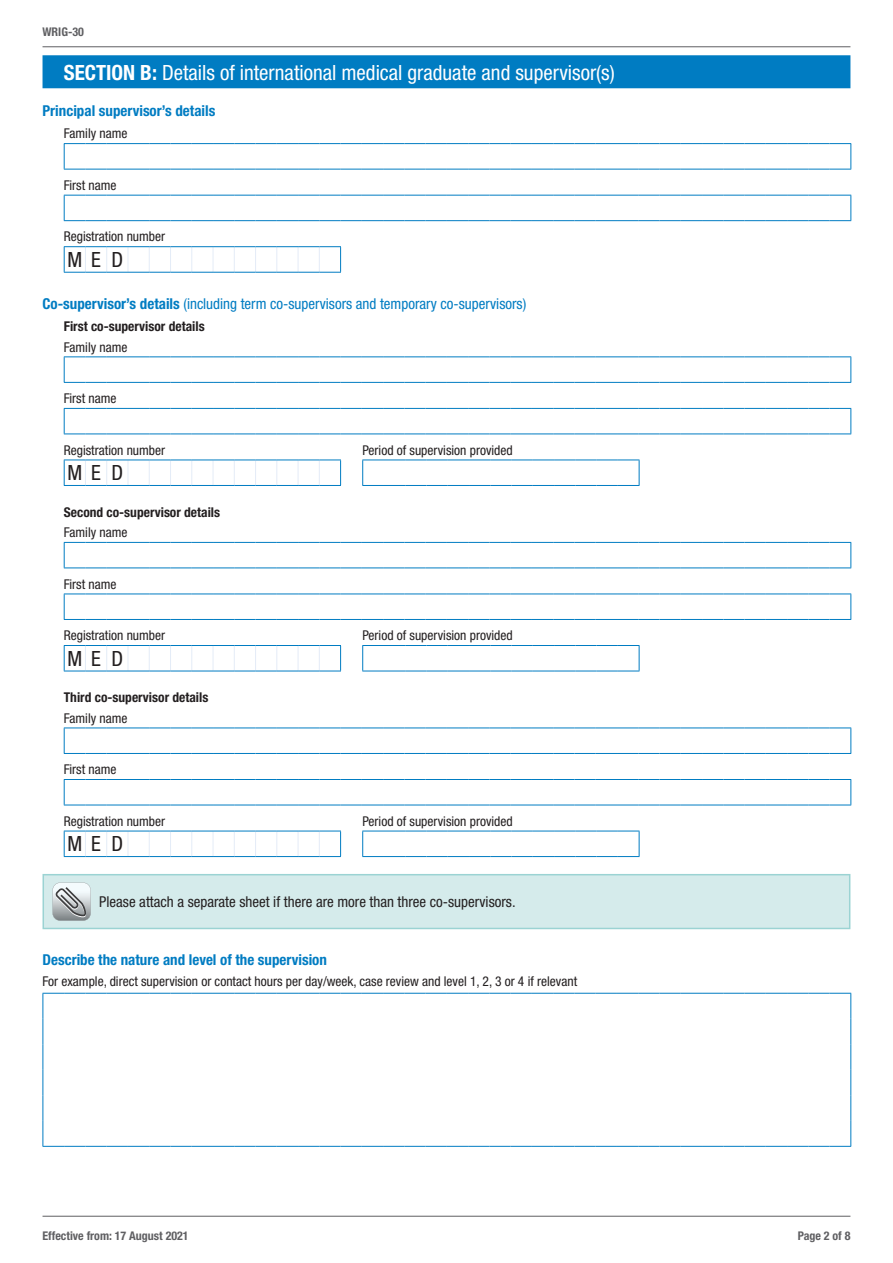
<style>
.page{position:relative;width:893px;height:1263px;background:#fff}
.page>*{position:absolute;margin:0;border:0;box-sizing:border-box;transform-origin:0 0}
.Section-header{font:condensed 21px "Helvetica Neue LT Std";color:#fff}
.answerbox_faded_text{font:condensed 21px "Helvetica Neue LT Std";color:#231f20}
.Questions{font:condensed 15px "Helvetica Neue LT Std";color:#007cc2}
.Questions-2{font:700 condensed 15px "Helvetica Neue LT Std";color:#007cc2}
.attachment_box_text{font:condensed 15px "Helvetica Neue LT Std";color:#231f20}
.Answers_additional_t{font:condensed 13.5px "Helvetica Neue LT Std";color:#231f20}
.Answer_block_text{font:condensed 13.5px "Helvetica Neue LT Std";color:#231f20}
.Questions-3{font:700 condensed 13.5px "Helvetica Neue LT Std";color:#231f20}
.t1{font:700 condensed 12px "Helvetica Neue LT Std";color:#5f5f62}
.s1{font-weight:700}
</style>
<div class="page">
<hr style="left:43px;top:1216px;width:807px;height:1px;background:#5f5f62">
<hr style="left:43px;top:47px;width:807px;height:1px;background:#5f5f62">
<div style="left:43px;top:55px;width:807px;height:33px;background:#007cc2"></div>
<svg style="left:64px;top:143px;width:787px;height:27px"></svg>
<svg style="left:64px;top:195px;width:787px;height:26px"></svg>
<svg style="left:64px;top:246px;width:277px;height:27px"></svg>
<svg style="left:64px;top:356px;width:787px;height:27px"></svg>
<svg style="left:64px;top:408px;width:787px;height:27px"></svg>
<svg style="left:64px;top:460px;width:277px;height:26px"></svg>
<svg style="left:362px;top:460px;width:278px;height:26px"></svg>
<svg style="left:64px;top:542px;width:787px;height:26px"></svg>
<svg style="left:64px;top:594px;width:787px;height:26px"></svg>
<svg style="left:64px;top:645px;width:277px;height:27px"></svg>
<svg style="left:362px;top:645px;width:278px;height:27px"></svg>
<svg style="left:64px;top:727px;width:787px;height:27px"></svg>
<svg style="left:64px;top:779px;width:787px;height:27px"></svg>
<svg style="left:64px;top:831px;width:277px;height:26px"></svg>
<svg style="left:362px;top:831px;width:278px;height:26px"></svg>
<div style="left:43px;top:875px;width:807px;height:53px;background:#d5ebeb"></div>
<div style="left:43px;top:874px;width:807px;height:55px;border:2px solid #9bd3d3"></div>
<svg style="left:53px;top:882px;width:38px;height:39px"></svg>
<svg style="left:43px;top:993px;width:808px;height:154px"></svg>
<p class="t1" style="left:43px;top:25px;width:43px">WRIG-30</p>
<p class="Section-header" style="left:64px;top:60px;width:553px"><span class="s1">SECTION B:</span> Details of international medical graduate and supervisor(s)</p>
<p class="Questions-2" style="left:43px;top:102px;width:174px">Principal supervisor’s details</p>
<p class="Answers_additional_t" style="left:64px;top:126px;width:65px">Family name</p>
<p class="Answers_additional_t" style="left:64px;top:177px;width:54px">First name</p>
<p class="Answer_block_text" style="left:64px;top:229px;width:103px">Registration number</p>
<p class="answerbox_faded_text" style="left:67px;top:247px;width:35px">M E</p>
<p class="answerbox_faded_text" style="left:112px;top:247px;width:13px">D</p>
<p class="Questions" style="left:43px;top:295px;width:485px"><span class="s1">Co-supervisor’s details</span> (including term co-supervisors and temporary co-supervisors)</p>
<p class="Questions-3" style="left:64px;top:318px;width:142px">First co-supervisor details</p>
<p class="Answers_additional_t" style="left:64px;top:339px;width:65px">Family name</p>
<p class="Answers_additional_t" style="left:64px;top:391px;width:54px">First name</p>
<p class="Answer_block_text" style="left:64px;top:442px;width:103px">Registration number</p>
<p class="Answer_block_text" style="left:362px;top:442px;width:152px">Period of supervision provided</p>
<p class="answerbox_faded_text" style="left:67px;top:461px;width:35px">M E</p>
<p class="answerbox_faded_text" style="left:112px;top:461px;width:13px">D</p>
<p class="Questions-3" style="left:64px;top:504px;width:158px">Second co-supervisor details</p>
<p class="Answers_additional_t" style="left:64px;top:525px;width:65px">Family name</p>
<p class="Answers_additional_t" style="left:64px;top:576px;width:54px">First name</p>
<p class="Answer_block_text" style="left:64px;top:628px;width:103px">Registration number</p>
<p class="Answer_block_text" style="left:362px;top:628px;width:152px">Period of supervision provided</p>
<p class="answerbox_faded_text" style="left:67px;top:646px;width:35px">M E</p>
<p class="answerbox_faded_text" style="left:112px;top:646px;width:13px">D</p>
<p class="Questions-3" style="left:64px;top:689px;width:146px">Third co-supervisor details</p>
<p class="Answers_additional_t" style="left:64px;top:710px;width:65px">Family name</p>
<p class="Answers_additional_t" style="left:64px;top:762px;width:54px">First name</p>
<p class="Answer_block_text" style="left:64px;top:813px;width:103px">Registration number</p>
<p class="Answer_block_text" style="left:362px;top:813px;width:152px">Period of supervision provided</p>
<p class="answerbox_faded_text" style="left:67px;top:832px;width:35px">M E</p>
<p class="answerbox_faded_text" style="left:112px;top:832px;width:13px">D</p>
<p class="attachment_box_text" style="left:99px;top:893px;width:418px">Please attach a separate sheet if there are more than three co-supervisors.</p>
<p class="Questions-2" style="left:43px;top:951px;width:286px">Describe the nature and level of the supervision</p>
<p class="Answers_additional_t" style="left:43px;top:973px;width:536px">For example, direct supervision or contact hours per day/week, case review and level 1, 2, 3 or 4 if relevant</p>
<p class="t1" style="left:43px;top:1228px;width:148px">Effective from: 17 August 2021</p>
<p class="t1" style="left:798px;top:1228px;width:54px">Page 2 of 8</p>
</div>
